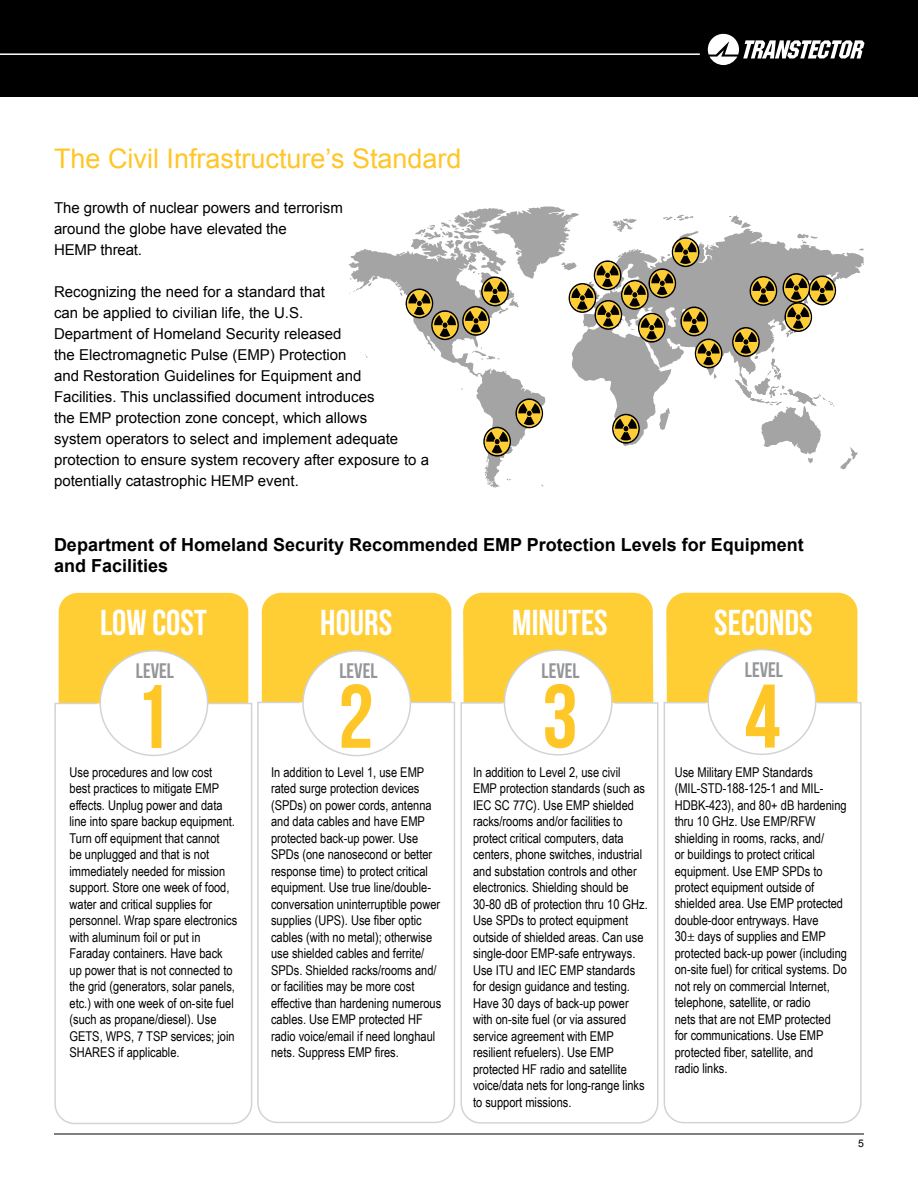
<style>
.page{position:relative;width:918px;height:1188px;background:#fff}
.page>*{position:absolute;margin:0;border:0;box-sizing:border-box;transform-origin:0 0}
.t1{font:700 90px "Bebas Neue";color:#ffc628}
.t2{font:700 36px "Bebas Neue";color:#fff}
.t3{font:27px "Arial";color:#ffc628}
.t4{font:700 21px "Bebas Neue";color:#939598}
.t5{font:700 18px/21.6px "Arial";color:#000}
.t6{font:15px/21px "Arial";color:#000}
.t7{font:13.5px/16.5px "Arial Narrow";color:#000}
.t8{font:10.5px "Arial";color:#000}
.s1{font-family:"Minion Pro"}
</style>
<div class="page">
<div style="left:0;top:0;width:918px;height:97px;background:#000"></div>
<hr style="left:0;top:53px;width:700px;height:2px;background:#fff">
<svg style="left:708px;top:34px;width:157px;height:31px"></svg>
<hr style="left:54px;top:1134px;width:810px;height:1px;background:#000">
<svg style="left:729px;top:215px;width:21px;height:13px"></svg>
<svg style="left:722px;top:229px;width:142px;height:128px;fill:#a5a4a4"></svg>
<svg style="left:797px;top:234px;width:21px;height:9px"></svg>
<svg style="left:349px;top:207px;width:373px;height:281px"></svg>
<svg style="left:732px;top:273px;width:126px;height:196px"></svg>
<div style="left:262px;top:593px;width:189px;height:302px;background:#ffcd34;border-radius:19px"></div>
<div style="left:463px;top:593px;width:191px;height:108px;background:#ffcd34"></div>
<div style="left:59px;top:593px;width:189px;height:302px;background:#ffcd34;border-radius:19px"></div>
<div style="left:666px;top:593px;width:191px;height:108px;background:#ffcd34"></div>
<svg style="left:257px;top:701px;width:198px;height:422px"></svg>
<svg style="left:460px;top:701px;width:199px;height:423px"></svg>
<svg style="left:663px;top:701px;width:199px;height:423px"></svg>
<svg style="left:54px;top:702px;width:199px;height:422px"></svg>
<div style="left:100px;top:651px;width:108px;height:104px;background:#fff;border-radius:50%"></div>
<div style="left:303px;top:651px;width:107px;height:105px;background:#fff;border-radius:50%"></div>
<div style="left:504px;top:650px;width:108px;height:105px;background:#fff;border-radius:50%"></div>
<div style="left:708px;top:650px;width:108px;height:104px;background:#fff;border-radius:50%"></div>
<h3 class="t3" style="left:54px;top:141px;width:409px">The Civil Infrastructure’s Standard</h3>
<p class="t6" style="left:54px;top:198px;width:290px">The growth of nuclear powers and terrorism around the globe have elevated the<br>HEMP threat.</p>
<p class="t6" style="left:54px;top:282px;width:377px">Recognizing the need for a standard that<br>can be applied to civilian life, the U.S.<br>Department of Homeland Security released<br>the Electromagnetic Pulse (EMP) Protection<br>and Restoration Guidelines for Equipment and<br>Facilities. This unclassified document introduces<br>the EMP protection zone concept, which allows<br>system operators to select and implement adequate protection to ensure system recovery after exposure to a potentially catastrophic HEMP event.</p>
<h3 class="t5" style="left:54px;top:534px;width:751px">Department of Homeland Security Recommended EMP Protection Levels for Equipment and Facilities</h3>
<h2 class="t2" style="left:100px;top:603px;width:108px">LOW COST</h2>
<h2 class="t2" style="left:320px;top:603px;width:73px">HOURS</h2>
<h2 class="t2" style="left:512px;top:603px;width:97px">MINUTES</h2>
<h2 class="t2" style="left:714px;top:603px;width:100px">SECONDS</h2>
<h3 class="t4" style="left:136px;top:659px;width:40px">LEVEL</h3>
<h3 class="t4" style="left:339px;top:659px;width:40px">LEVEL</h3>
<h3 class="t4" style="left:542px;top:659px;width:40px">LEVEL</h3>
<h3 class="t4" style="left:745px;top:658px;width:40px">LEVEL</h3>
<h1 class="t1" style="left:134px;top:668px;width:37px">1</h1>
<p class="t7" style="left:70px;top:763px;width:169px">Use procedures and low cost<br>best practices to mitigate EMP effects. Unplug power and data line into spare backup equipment.<br>Turn off equipment that cannot<br>be unplugged and that is not immediately needed for mission support. Store one week of food, water and critical supplies for personnel. Wrap spare electronics with aluminum foil or put in<br>Faraday containers. Have back up power that is not connected to the grid (generators, solar panels, etc.) with one week of on-site fuel (such as propane/diesel). Use<br>GETS, WPS, 7 TSP services; join<br>SHARES if applicable.</p>
<h1 class="t1" style="left:338px;top:667px;width:37px">2</h1>
<h1 class="t1" style="left:542px;top:667px;width:37px">3</h1>
<h1 class="t1" style="left:745px;top:667px;width:37px">4</h1>
<p class="t7" style="left:271px;top:763px;width:172px">In addition to Level 1, use EMP rated surge protection devices (SPDs) on power cords, antenna and data cables and have EMP protected back-up power. Use<br>SPDs (one nanosecond or better response time) to protect critical equipment. Use true line/double&shy;conversation uninterruptible power supplies (UPS). Use fiber optic cables (with no metal); otherwise use shielded cables and ferrite/<br>SPDs. Shielded racks/rooms and/ or facilities may be more cost effective than hardening numerous cables. Use EMP protected HF radio voice/email if need longhaul nets. Suppress EMP fires.</p>
<p class="t7" style="left:473px;top:763px;width:176px">In addition to Level 2, use civil<br>EMP protection standards (such as<br>IEC SC 77C). Use EMP shielded racks/rooms and/or facilities to protect critical computers, data centers, phone switches, industrial and substation controls and other electronics. Shielding should be<br>30-80 dB of protection thru 10 GHz.<br>Use SPDs to protect equipment outside of shielded areas. Can use single-door EMP-safe entryways.<br>Use ITU and IEC EMP standards for design guidance and testing.<br>Have 30 days of back-up power with on-site fuel (or via assured service agreement with EMP resilient refuelers). Use EMP protected HF radio and satellite voice/data nets for long-range links to support missions.</p>
<p class="t7" style="left:675px;top:763px;width:174px">Use Military EMP Standards (MIL-STD-188-125-1 and MIL-<br>HDBK-423), and 80+ dB hardening thru 10 GHz. Use EMP/RFW shielding in rooms, racks, and/<br>or buildings to protect critical equipment. Use EMP SPDs to protect equipment outside of shielded area. Use EMP protected double-door entryways. Have<br>30<span class="s1">±</span> days of supplies and EMP protected back-up power (including on-site fuel) for critical systems. Do not rely on commercial Internet, telephone, satellite, or radio<br>nets that are not EMP protected for communications. Use EMP protected fiber, satellite, and<br>radio links.</p>
<p class="t8" style="left:858px;top:1136px;width:7px">5</p>
</div>
